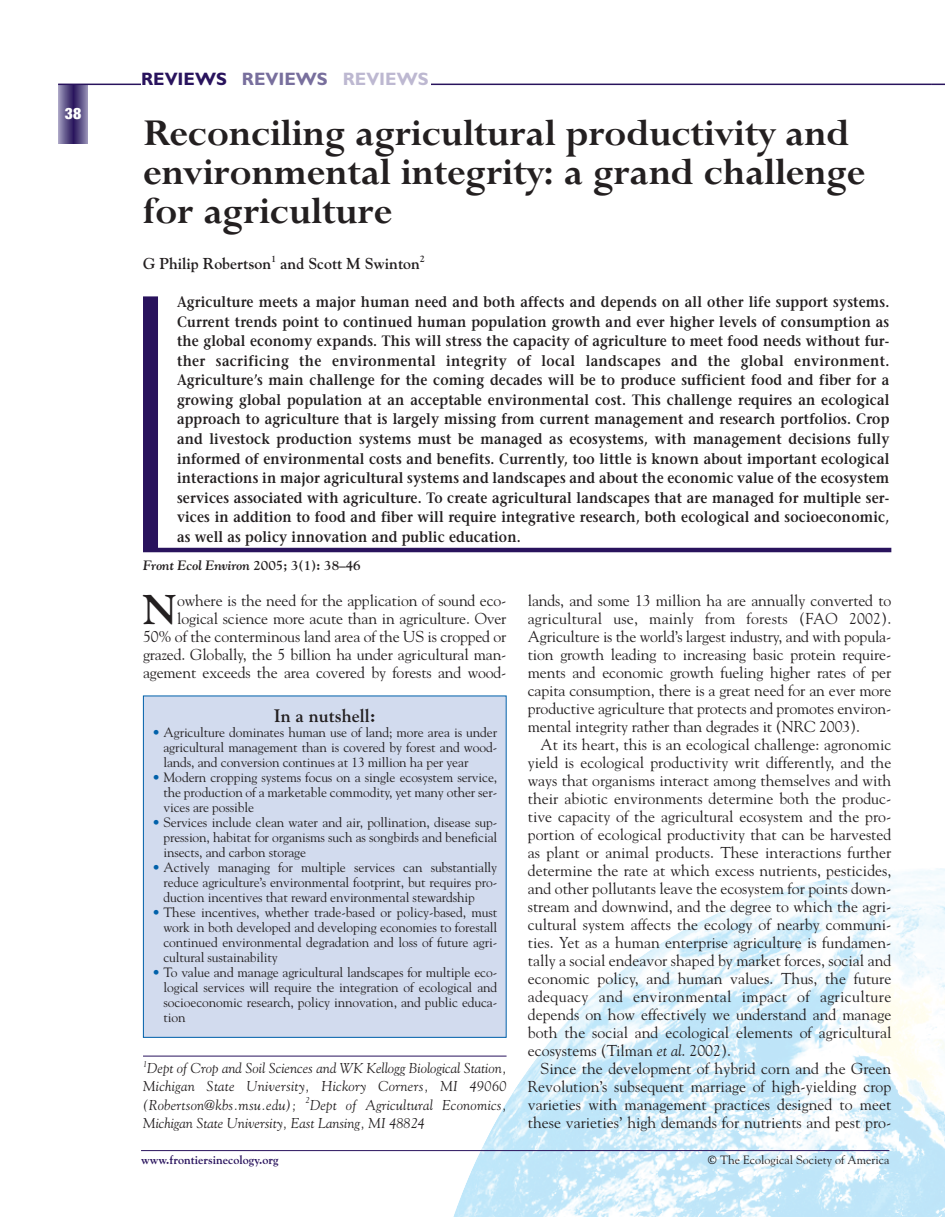
<style>
.page{position:relative;width:945px;height:1217px;background:#fff}
.page>*{position:absolute;margin:0;border:0;box-sizing:border-box;transform-origin:0 0}
.t1{font:700 42px/39px "Lapidary 333 BT";color:#231f20}
.t2{font:700 41.4px "Goudy";color:#231f20}
.t3{font:700 18px "Gill Sans";color:#29135d}
.t4{font:700 18px "Goudy";color:#231f20}
.t5{font:15.75px/18px "Goudy";letter-spacing:-.01em;color:#231f20;text-align:justify}
.t6{font:700 15.75px "Goudy";color:#231f20}
.t7{font:900 condensed 15.75px "Helvetica Neue";color:#fff}
.t8{font:600 15px/19.5px "Stone Serif";letter-spacing:.01em;color:#231f20;text-align:justify;scale:.9 1}
.t9{font:italic 14.25px/18px "Goudy";letter-spacing:.015em;color:#231f20;text-align:justify}
.t10{font:13.5px/15px "Goudy";letter-spacing:-.01em;color:#231f20;text-align:justify}
.t11{font:italic 700 13.5px "Goudy";letter-spacing:-.005em;color:#231f20}
.t12{font:12px "Goudy";color:#231f20}
.t13{font:700 12px "Goudy";color:#29135d}
.s1{color:#786f9d}
.s2{color:#bdb8d1}
.s3{font-style:normal}
.s4{font-style:italic}
.s5{color:#0161aa}
.s6{font-weight:700}
</style>
<div class="page">
<img style="left:445px;top:868px;width:500px;height:348px">
<svg style="left:932px;top:84px;width:13px;height:1px"></svg>
<svg style="left:58px;top:85px;width:30px;height:59px;background:#63578b"></svg>
<hr style="left:58px;top:84px;width:874px;height:1px;background:#29135d">
<hr style="left:141px;top:1150px;width:748px;height:1px;background:#29135d">
<div style="left:143px;top:296px;width:15px;height:254px;background:#29135d"></div>
<hr style="left:143px;top:548px;width:748px;height:4px;background:#29135d">
<hr style="left:143px;top:1055px;width:364px;height:1px;background:#29135d">
<div style="left:143px;top:696px;width:363px;height:341px;background:#d2dbee"></div>
<div style="left:141px;top:60px;width:289px;height:29px;background:#fff"></div>
<p class="t7" style="left:65px;top:108px;width:18px">38</p>
<p class="t3" style="left:141px;top:73px;width:289px">REVIEWS <span class="s1">REVIEWS</span> <span class="s2">REVIEWS</span></p>
<h1 class="t1" style="left:143px;top:111px;width:724px">Reconciling agricultural productivity and environmental integrity: a grand challenge for agriculture</h1>
<p class="t6" style="left:143px;top:258px;width:284px">G Philip Robertson<sup>1</sup> and Scott M Swinton<sup>2</sup></p>
<p class="t8" style="left:177px;top:294px;width:793px">Agriculture meets a major human need and both affects and depends on all other life support systems.<br>Current trends point to continued human population growth and ever higher levels of consumption as the global economy expands. This will stress the capacity of agriculture to meet food needs without fur&shy;ther sacrificing the environmental integrity of local landscapes and the global environment.<br>Agriculture’s main challenge for the coming decades will be to produce sufficient food and fiber for a growing global population at an acceptable environmental cost. This challenge requires an ecological approach to agriculture that is largely missing from current management and research portfolios. Crop and livestock production systems must be managed as ecosystems, with management decisions fully informed of environmental costs and benefits. Currently, too little is known about important ecological interactions in major agricultural systems and landscapes and about the economic value of the ecosystem services associated with agriculture. To create agricultural landscapes that are managed for multiple ser&shy;vices in addition to food and fiber will require integrative research, both ecological and socioeconomic, as well as policy innovation and public education.</p>
<p class="t11" style="left:143px;top:560px;width:219px">Front Ecol Environ <span class="s3">2005; 3(1): 38–46</span></p>
<p class="t5" style="left:143px;top:592px;width:365px;text-align:right">owhere is the need for the application of sound eco&shy;logical science more acute than in agriculture. Over<br>50% of the conterminous land area of the US is cropped or grazed. Globally, the 5 billion ha under agricultural man&shy;agement exceeds the area covered by forests and wood-</p>
<p class="t5" style="left:528px;top:592px;width:365px">lands, and some 13 million ha are annually converted to agricultural use, mainly from forests (FAO 2002).<br>Agriculture is the world’s largest industry, and with popula&shy;tion growth leading to increasing basic protein require&shy;ments and economic growth fueling higher rates of per capita consumption, there is a great need for an ever more productive agriculture that protects and promotes environ&shy;mental integrity rather than degrades it (NRC 2003).</p>
<p class="t5" style="left:528px;top:736px;width:365px;text-indent:13px">At its heart, this is an ecological challenge: agronomic yield is ecological productivity writ differently, and the ways that organisms interact among themselves and with their abiotic environments determine both the produc&shy;tive capacity of the agricultural ecosystem and the pro&shy;portion of ecological productivity that can be harvested as plant or animal products. These interactions further determine the rate at which excess nutrients, pesticides, and other pollutants leave the ecosystem for points down&shy;stream and downwind, and the degree to which the agri&shy;cultural system affects the ecology of nearby communi&shy;ties. Yet as a human enterprise agriculture is fundamen&shy;tally a social endeavor shaped by market forces, social and economic policy, and human values. Thus, the future adequacy and environmental impact of agriculture depends on how effectively we understand and manage both the social and ecological elements of agricultural ecosystems (Tilman <span class="s4">et al</span>. 2002).</p>
<p class="t5" style="left:528px;top:1060px;width:365px;text-indent:13px">Since the development of hybrid corn and the Green Revolution’s subsequent marriage of high-yielding crop varieties with management practices designed to meet these varieties’ high demands for nutrients and pest pro-</p>
<h2 class="t2" style="left:143px;top:592px;width:36px">N</h2>
<p class="t4" style="left:274px;top:708px;width:103px">In a nutshell:</p>
<p class="t10" style="left:163px;top:725px;width:335px;text-indent:-11px"><span class="s5">•</span> Agriculture dominates human use of land; more area is under agricultural management than is covered by forest and wood&shy;lands, and conversion continues at 13 million ha per year</p>
<p class="t10" style="left:163px;top:770px;width:335px;text-indent:-11px"><span class="s5">•</span> Modern cropping systems focus on a single ecosystem service, the production of a marketable commodity, yet many other ser&shy;vices are possible</p>
<p class="t10" style="left:163px;top:815px;width:335px;text-indent:-11px"><span class="s5">•</span> Services include clean water and air, pollination, disease sup&shy;pression, habitat for organisms such as songbirds and beneficial insects, and carbon storage</p>
<p class="t10" style="left:163px;top:860px;width:335px;text-indent:-11px"><span class="s5">•</span> Actively managing for multiple services can substantially reduce agriculture’s environmental footprint, but requires pro&shy;duction incentives that reward environmental stewardship</p>
<p class="t10" style="left:163px;top:905px;width:335px;text-indent:-11px"><span class="s5">•</span> These incentives, whether trade-based or policy-based, must work in both developed and developing economies to forestall continued environmental degradation and loss of future agri&shy;cultural sustainability</p>
<p class="t10" style="left:163px;top:965px;width:335px;text-indent:-11px"><span class="s5">•</span> To value and manage agricultural landscapes for multiple eco&shy;logical services will require the integration of ecological and socioeconomic research, policy innovation, and public educa&shy;tion</p>
<p class="t9" style="left:143px;top:1060px;width:365px"><sup>1</sup>Dept of Crop and Soil Sciences and WK Kellogg Biological Station, Michigan State University, Hickory Corners, MI 49060 (Robertson@kbs.msu.edu);</p>
<p class="t9" style="left:143px;top:1096px;width:365px;text-indent:163px"><sup>2</sup>Dept of Agricultural Economics,<br>Michigan State University, East Lansing, MI 48824</p>
<p class="t13" style="left:141px;top:1155px;width:139px">www.frontiersinecology.org</p>
<p class="t12" style="left:708px;top:1155px;width:183px"><span class="s6">©</span> The Ecological Society of America</p>
</div>
